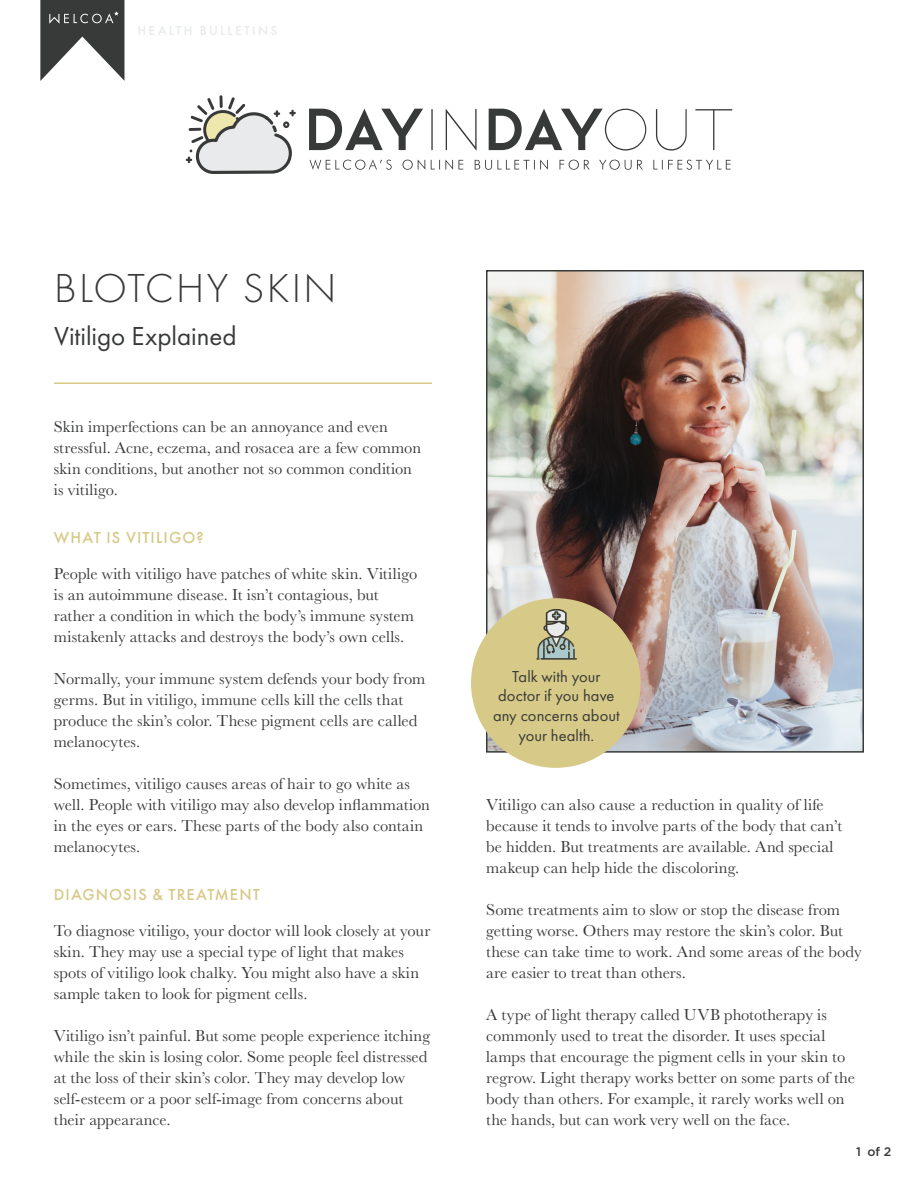
<style>
.page{position:relative;width:918px;height:1188px;background:#fff}
.page>*{position:absolute;margin:0;border:0;box-sizing:border-box;transform-origin:0 0}
.t1{font:300 42px "Futura PT";letter-spacing:.055em;color:#383a39}
.t2{font:27px "Futura PT";color:#383a39}
.Body_Copy{font:16.5px/21px "Baskerville";letter-spacing:.005em;color:#383a39}
.t3{font:16.5px/19.8px "Futura PT";letter-spacing:.005em;color:#383a39;text-align:center}
.t4{font:500 16.5px "Futura PT";letter-spacing:.065em;color:#d7c987}
.t5{font:500 13.5px "Futura PT";letter-spacing:.165em;color:#e8eaeb}
.t6{font:500 12.3px "Gotham HTF";color:#383a39}
</style>
<div class="page">
<hr style="left:54px;top:382px;width:378px;height:2px;background:#d7c987">
<img style="left:489px;top:273px;width:372px;height:477px">
<div style="left:486px;top:270px;width:378px;height:483px;border:2px solid #383a39"></div>
<svg style="left:471px;top:598px;width:170px;height:170px"></svg>
<svg style="left:310px;top:159px;width:421px;height:11px"></svg>
<svg style="left:309px;top:109px;width:423px;height:42px"></svg>
<svg style="left:186px;top:97px;width:110px;height:77px"></svg>
<svg style="left:40px;top:0;width:84px;height:81px"></svg>
<p class="t5" style="left:138px;top:23px;width:141px">HEALTH BULLETINS</p>
<h1 class="t1" style="left:54px;top:264px;width:284px">BLOTCHY SKIN</h1>
<h1 class="t2" style="left:54px;top:320px;width:184px">Vitiligo Explained</h1>
<p class="Body_Copy" style="left:54px;top:416px;width:369px">Skin imperfections can be an annoyance and even stressful. Acne, eczema, and rosacea are a few common skin conditions, but another not so common condition is vitiligo.</p>
<h3 class="t4" style="left:54px;top:528px;width:151px">WHAT IS VITILIGO?</h3>
<p class="Body_Copy" style="left:54px;top:563px;width:365px">People with vitiligo have patches of white skin. Vitiligo is an autoimmune disease. It isn’t contagious, but rather a condition in which the body’s immune system mistakenly attacks and destroys the body’s own cells.</p>
<p class="Body_Copy" style="left:54px;top:668px;width:373px">Normally, your immune system defends your body from germs. But in vitiligo, immune cells kill the cells that produce the skin’s color. These pigment cells are called melanocytes.</p>
<p class="Body_Copy" style="left:54px;top:773px;width:378px">Sometimes, vitiligo causes areas of hair to go white as well. People with vitiligo may also develop inflammation in the eyes or ears. These parts of the body also contain melanocytes.</p>
<h3 class="t4" style="left:54px;top:885px;width:208px">DIAGNOSIS &amp; TREATMENT</h3>
<p class="Body_Copy" style="left:54px;top:920px;width:378px">To diagnose vitiligo, your doctor will look closely at your skin. They may use a special type of light that makes spots of vitiligo look chalky. You might also have a skin sample taken to look for pigment cells.</p>
<p class="Body_Copy" style="left:54px;top:1025px;width:378px">Vitiligo isn’t painful. But some people experience itching while the skin is losing color. Some people feel distressed at the loss of their skin’s color. They may develop low self-esteem or a poor self-image from concerns about their appearance.</p>
<p class="t3" style="left:493px;top:666px;width:128px">Talk with your doctor if you have any concerns about your health.</p>
<p class="Body_Copy" style="left:486px;top:794px;width:358px">Vitiligo can also cause a reduction in quality of life because it tends to involve parts of the body that can’t be hidden. But treatments are available. And special makeup can help hide the discoloring.</p>
<p class="Body_Copy" style="left:486px;top:899px;width:377px">Some treatments aim to slow or stop the disease from getting worse. Others may restore the skin’s color. But these can take time to work. And some areas of the body are easier to treat than others.</p>
<p class="Body_Copy" style="left:486px;top:1004px;width:370px">A type of light therapy called UVB phototherapy is commonly used to treat the disorder. It uses special lamps that encourage the pigment cells in your skin to regrow. Light therapy works better on some parts of the body than others. For example, it rarely works well on the hands, but can work very well on the face.</p>
<p class="t6" style="left:856px;top:1145px;width:37px">1 of 2</p>
</div>
